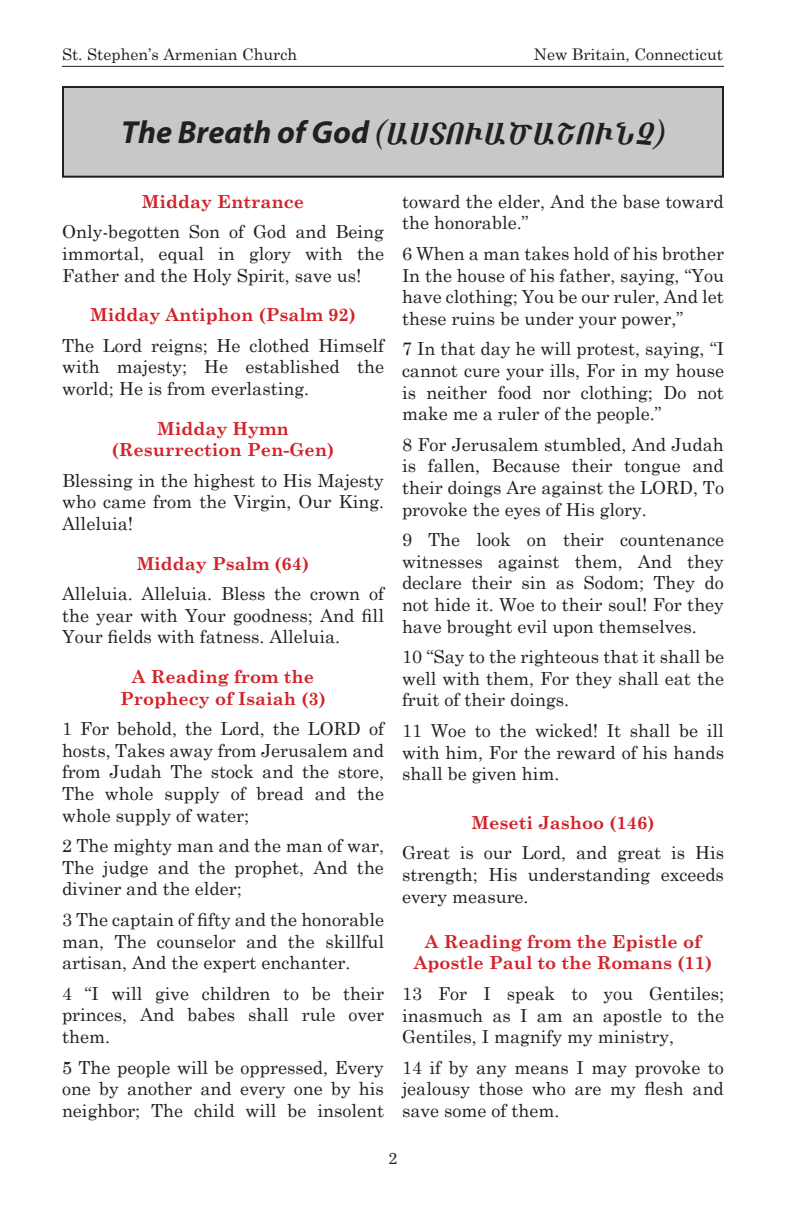
<style>
.page{position:relative;width:792px;height:1224px;background:#fff}
.page>*{position:absolute;margin:0;border:0;box-sizing:border-box;transform-origin:0 0}
.t1{font:italic 32px "Barz GT Script";color:#231f20}
.Bible_Text{font:18px/21.6px "Century Schoolbook";color:#231f20;text-align:justify}
.Bible_Chapter{font:700 18px/21.6px "Century Schoolbook";color:#d1232a;text-align:center}
.t2{font:16px "Century Schoolbook";color:#231f20}
.t3{font:16px "Bressay";color:#231f20}
.s1{font-family:"Myriad Pro";font-weight:700}
</style>
<div class="page">
<hr style="left:62px;top:66px;width:662px;height:1px;background:#231f20">
<div style="left:63px;top:87px;width:660px;height:90px;background:#c7c8ca"></div>
<div style="left:62px;top:86px;width:662px;height:92px;border:2px solid #231f20"></div>
<p class="t2" style="left:62px;top:44px;width:237px">St. Stephen’s Armenian Church</p>
<p class="t2" style="left:534px;top:44px;width:191px">New Britain, Connecticut</p>
<p class="t1" style="left:121px;top:112px;width:545px"><span class="s1">The Breath of God</span> (ԱՍՏՈՒԱԾԱՇՈՒՆՉ)</p>
<p class="Bible_Chapter" style="left:142px;top:190px;width:164px">Midday Entrance</p>
<p class="Bible_Text" style="left:62px;top:221px;width:324px">Only-begotten Son of God and Being immortal, equal in glory with the Father and the Holy Spirit, save us!</p>
<p class="Bible_Chapter" style="left:90px;top:304px;width:267px">Midday Antiphon (Psalm 92)</p>
<p class="Bible_Text" style="left:62px;top:334px;width:324px">The Lord reigns; He clothed Himself with majesty; He established the world; He is from everlasting.</p>
<p class="Bible_Chapter" style="left:112px;top:417px;width:224px">Midday Hymn (Resurrection Pen-Gen)</p>
<p class="Bible_Text" style="left:62px;top:469px;width:324px">Blessing in the highest to His Majesty who came from the Virgin, Our King.<br>Alleluia!</p>
<p class="Bible_Chapter" style="left:137px;top:552px;width:174px">Midday Psalm (64)</p>
<p class="Bible_Text" style="left:62px;top:582px;width:324px">Alleluia. Alleluia. Bless the crown of the year with Your goodness; And fill Your fields with fatness. Alleluia.</p>
<p class="Bible_Chapter" style="left:120px;top:665px;width:207px">A Reading from the<br>Prophecy of Isaiah (3)</p>
<p class="Bible_Text" style="left:62px;top:717px;width:324px">1 For behold, the Lord, the LORD of hosts, Takes away from Jerusalem and from Judah The stock and the store, The whole supply of bread and the whole supply of water;</p>
<p class="Bible_Text" style="left:62px;top:834px;width:324px">2 The mighty man and the man of war, The judge and the prophet, And the diviner and the elder;</p>
<p class="Bible_Text" style="left:62px;top:908px;width:324px">3 The captain of fifty and the honorable man, The counselor and the skillful artisan, And the expert enchanter.</p>
<p class="Bible_Text" style="left:62px;top:982px;width:324px">4 “I will give children to be their princes, And babes shall rule over them.</p>
<p class="Bible_Text" style="left:62px;top:1056px;width:324px">5 The people will be oppressed, Every one by another and every one by his neighbor; The child will be insolent</p>
<p class="Bible_Text" style="left:402px;top:190px;width:323px">toward the elder, And the base toward the honorable.”</p>
<p class="Bible_Text" style="left:402px;top:242px;width:324px">6 When a man takes hold of his brother In the house of his father, saying, “You have clothing; You be our ruler, And let these ruins be under your power,”</p>
<p class="Bible_Text" style="left:402px;top:338px;width:324px">7 In that day he will protest, saying, “I cannot cure your ills, For in my house is neither food nor clothing; Do not make me a ruler of the people.”</p>
<p class="Bible_Text" style="left:402px;top:433px;width:324px">8 For Jerusalem stumbled, And Judah is fallen, Because their tongue and their doings Are against the LORD, To provoke the eyes of His glory.</p>
<p class="Bible_Text" style="left:402px;top:528px;width:324px">9 The look on their countenance witnesses against them, And they declare their sin as Sodom; They do not hide it. Woe to their soul! For they have brought evil upon themselves.</p>
<p class="Bible_Text" style="left:402px;top:645px;width:324px">10 “Say to the righteous that it shall be well with them, For they shall eat the fruit of their doings.</p>
<p class="Bible_Text" style="left:402px;top:719px;width:324px">11 Woe to the wicked! It shall be ill with him, For the reward of his hands shall be given him.</p>
<p class="Bible_Chapter" style="left:472px;top:811px;width:184px">Meseti Jashoo (146)</p>
<p class="Bible_Text" style="left:402px;top:842px;width:324px">Great is our Lord, and great is His strength; His understanding exceeds every measure.</p>
<p class="Bible_Chapter" style="left:414px;top:930px;width:300px">A Reading from the Epistle of<br>Apostle Paul to the Romans (11)</p>
<p class="Bible_Text" style="left:402px;top:982px;width:324px">13 For I speak to you Gentiles; inasmuch as I am an apostle to the Gentiles, I magnify my ministry,</p>
<p class="Bible_Text" style="left:402px;top:1056px;width:323px">14 if by any means I may provoke to jealousy those who are my flesh and save some of them.</p>
<p class="t3" style="left:389px;top:1149px;width:10px">2</p>
</div>
